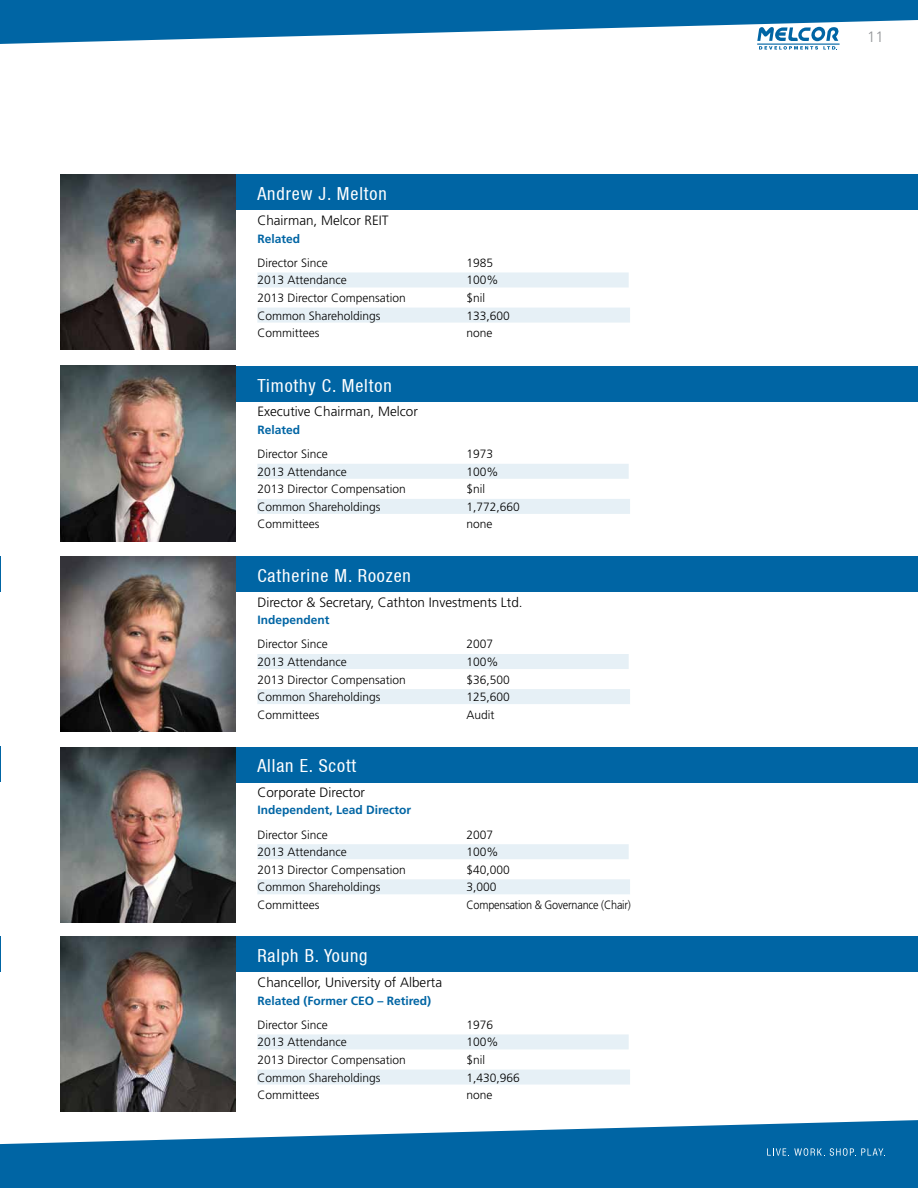
<style>
.page{position:relative;width:918px;height:1188px;background:#fff}
.page>*{position:absolute;margin:0;border:0;box-sizing:border-box;transform-origin:0 0}
.t1{font:condensed 18px "Helvetica Neue LT";letter-spacing:.05em;color:#fff}
.t2{font:300 15px "Frutiger";color:#939598}
.t3{font:300 13.5px "Frutiger";color:#000}
.t4{font:300 12px "Frutiger";color:#000}
.t5{font:700 12px "Frutiger";color:#0065a4}
.t6{font:300 12px "Frutiger";letter-spacing:-.02em;color:#000;scale:.91 1}
</style>
<div class="page">
<svg style="left:0;top:0;width:918px;height:44px;fill:#0065a4"></svg>
<svg style="left:0;top:1120px;width:918px;height:68px;fill:#0065a4"></svg>
<svg style="left:767px;top:1148px;width:118px;height:8px"></svg>
<hr style="left:757px;top:44px;width:83px;height:1px;background:#0065a4">
<svg style="left:757px;top:27px;width:82px;height:23px"></svg>
<hr style="left:0;top:746px;width:1px;height:36px;background:#0065a4">
<hr style="left:0;top:937px;width:1px;height:35px;background:#0065a4">
<hr style="left:0;top:556px;width:1px;height:35px;background:#0065a4">
<div style="left:236px;top:175px;width:682px;height:35px;background:#0065a4"></div>
<div style="left:93px;top:556px;width:825px;height:35px;background:#0065a4"></div>
<div style="left:93px;top:366px;width:825px;height:35px;background:#0065a4"></div>
<div style="left:93px;top:747px;width:825px;height:36px;background:#0065a4"></div>
<div style="left:93px;top:937px;width:825px;height:35px;background:#0065a4"></div>
<div style="left:257px;top:272px;width:372px;height:15px;background:#e6f0f6"></div>
<div style="left:257px;top:308px;width:373px;height:15px;background:#e6f0f6"></div>
<div style="left:257px;top:464px;width:372px;height:15px;background:#e6f0f6"></div>
<div style="left:257px;top:499px;width:373px;height:15px;background:#e6f0f6"></div>
<div style="left:257px;top:654px;width:372px;height:15px;background:#e6f0f6"></div>
<div style="left:257px;top:689px;width:373px;height:15px;background:#e6f0f6"></div>
<div style="left:257px;top:844px;width:372px;height:15px;background:#e6f0f6"></div>
<div style="left:257px;top:879px;width:373px;height:15px;background:#e6f0f6"></div>
<div style="left:257px;top:1034px;width:372px;height:15px;background:#e6f0f6"></div>
<div style="left:257px;top:1070px;width:373px;height:15px;background:#e6f0f6"></div>
<img style="left:60px;top:747px;width:176px;height:176px">
<img style="left:60px;top:937px;width:176px;height:175px">
<img style="left:60px;top:175px;width:176px;height:175px">
<img style="left:60px;top:556px;width:176px;height:175px">
<img style="left:60px;top:366px;width:176px;height:175px">
<h1 class="t1" style="left:257px;top:184px;width:131px">Andrew J. Melton</h1>
<p class="t3" style="left:257px;top:213px;width:133px">Chairman, Melcor REIT</p>
<p class="t5" style="left:257px;top:231px;width:44px">Related</p>
<p class="t4" style="left:257px;top:256px;width:72px">Director Since</p>
<p class="t4" style="left:467px;top:256px;width:28px">1985</p>
<p class="t4" style="left:257px;top:274px;width:91px">2013 Attendance</p>
<p class="t4" style="left:467px;top:274px;width:34px">100%</p>
<p class="t4" style="left:257px;top:291px;width:150px">2013 Director Compensation</p>
<p class="t4" style="left:467px;top:291px;width:20px">$nil</p>
<p class="t4" style="left:257px;top:309px;width:125px">Common Shareholdings</p>
<p class="t4" style="left:467px;top:309px;width:45px">133,600</p>
<p class="t4" style="left:257px;top:326px;width:63px">Committees</p>
<p class="t4" style="left:467px;top:326px;width:28px">none</p>
<h1 class="t1" style="left:257px;top:375px;width:136px">Timothy C. Melton</h1>
<p class="t3" style="left:257px;top:404px;width:162px">Executive Chairman, Melcor</p>
<p class="t5" style="left:257px;top:423px;width:44px">Related</p>
<p class="t4" style="left:257px;top:447px;width:72px">Director Since</p>
<p class="t4" style="left:467px;top:447px;width:28px">1973</p>
<p class="t4" style="left:257px;top:465px;width:91px">2013 Attendance</p>
<p class="t4" style="left:467px;top:465px;width:34px">100%</p>
<p class="t4" style="left:257px;top:482px;width:150px">2013 Director Compensation</p>
<p class="t4" style="left:467px;top:482px;width:20px">$nil</p>
<p class="t4" style="left:257px;top:500px;width:125px">Common Shareholdings</p>
<p class="t4" style="left:467px;top:500px;width:55px">1,772,660</p>
<p class="t4" style="left:257px;top:517px;width:63px">Committees</p>
<p class="t4" style="left:467px;top:517px;width:28px">none</p>
<h1 class="t1" style="left:257px;top:565px;width:155px">Catherine M. Roozen</h1>
<p class="t3" style="left:257px;top:594px;width:267px">Director &amp; Secretary, Cathton Investments Ltd.</p>
<p class="t5" style="left:257px;top:613px;width:74px">Independent</p>
<p class="t4" style="left:257px;top:638px;width:72px">Director Since</p>
<p class="t4" style="left:467px;top:638px;width:28px">2007</p>
<p class="t4" style="left:257px;top:655px;width:91px">2013 Attendance</p>
<p class="t4" style="left:467px;top:655px;width:34px">100%</p>
<p class="t4" style="left:257px;top:673px;width:150px">2013 Director Compensation</p>
<p class="t4" style="left:467px;top:673px;width:45px">$36,500</p>
<p class="t4" style="left:257px;top:690px;width:125px">Common Shareholdings</p>
<p class="t4" style="left:467px;top:690px;width:45px">125,600</p>
<p class="t4" style="left:257px;top:708px;width:63px">Committees</p>
<p class="t4" style="left:467px;top:708px;width:30px">Audit</p>
<h1 class="t1" style="left:257px;top:755px;width:100px">Allan E. Scott</h1>
<p class="t3" style="left:257px;top:785px;width:109px">Corporate Director</p>
<p class="t5" style="left:257px;top:803px;width:155px">Independent, Lead Director</p>
<p class="t4" style="left:257px;top:828px;width:72px">Director Since</p>
<p class="t4" style="left:467px;top:828px;width:28px">2007</p>
<p class="t4" style="left:257px;top:845px;width:91px">2013 Attendance</p>
<p class="t4" style="left:467px;top:845px;width:34px">100%</p>
<p class="t4" style="left:257px;top:863px;width:150px">2013 Director Compensation</p>
<p class="t4" style="left:467px;top:863px;width:45px">$40,000</p>
<p class="t4" style="left:257px;top:880px;width:125px">Common Shareholdings</p>
<p class="t4" style="left:467px;top:880px;width:32px">3,000</p>
<p class="t4" style="left:257px;top:898px;width:63px">Committees</p>
<p class="t6" style="left:467px;top:898px;width:182px">Compensation &amp; Governance (Chair)</p>
<h1 class="t1" style="left:257px;top:946px;width:112px">Ralph B. Young</h1>
<p class="t3" style="left:257px;top:975px;width:186px">Chancellor, University of Alberta</p>
<p class="t5" style="left:257px;top:993px;width:175px">Related (Former CEO – Retired)</p>
<p class="t4" style="left:257px;top:1018px;width:72px">Director Since</p>
<p class="t4" style="left:467px;top:1018px;width:28px">1976</p>
<p class="t4" style="left:257px;top:1036px;width:91px">2013 Attendance</p>
<p class="t4" style="left:467px;top:1036px;width:34px">100%</p>
<p class="t4" style="left:257px;top:1053px;width:150px">2013 Director Compensation</p>
<p class="t4" style="left:467px;top:1053px;width:20px">$nil</p>
<p class="t4" style="left:257px;top:1071px;width:125px">Common Shareholdings</p>
<p class="t4" style="left:467px;top:1071px;width:55px">1,430,966</p>
<p class="t4" style="left:257px;top:1088px;width:63px">Committees</p>
<p class="t4" style="left:467px;top:1088px;width:28px">none</p>
<p class="t2" style="left:867px;top:28px;width:18px">11</p>
</div>
